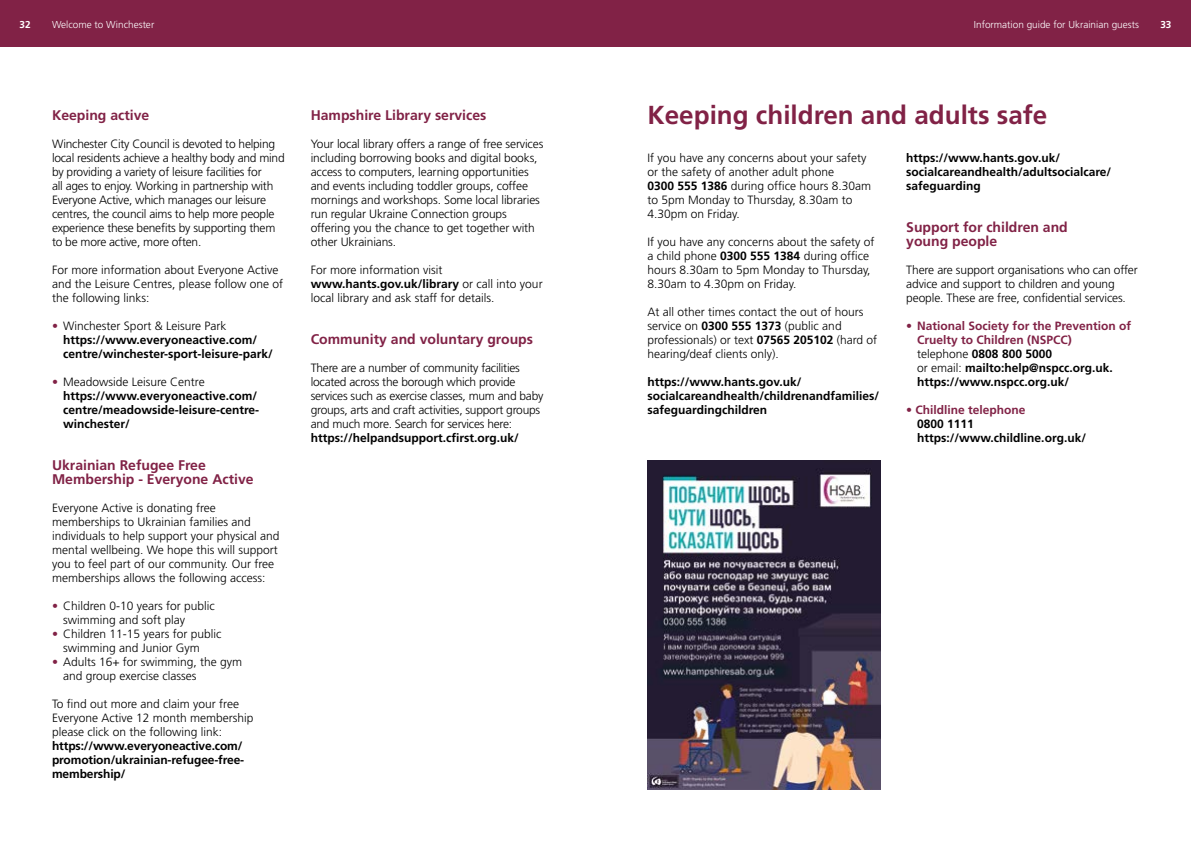
<style>
.page{position:relative;width:1191px;height:842px;background:#fff}
.page>*{position:absolute;margin:0;border:0;box-sizing:border-box;transform-origin:0 0}
.t1{font:700 26px "Frutiger";color:#812246}
.t2{font:700 14px/14px "Frutiger";color:#812246}
.t3{font:300 12px/14px "Frutiger";letter-spacing:-.01em;color:#000}
.t4{font:700 12px/14px "Frutiger";color:#000}
.t5{font:700 12px "Frutiger";color:#812246}
.t6{font:300 10px "Frutiger";color:#fff}
.t7{font:700 10px "Frutiger";color:#fff}
.s1{font-weight:300;color:#812246}
.s2{font-weight:300}
.s3{color:#812246}
.s4{font-weight:700}
</style>
<div class="page">
<div style="left:0;top:0;width:1191px;height:47px;background:#812246"></div>
<img style="left:647px;top:461px;width:233px;height:329px">
<p class="t7" style="left:20px;top:19px;width:13px">32</p>
<p class="t6" style="left:52px;top:19px;width:104px">Welcome to Winchester</p>
<p class="t6" style="left:974px;top:19px;width:167px">Information guide for Ukrainian guests</p>
<p class="t7" style="left:1160px;top:19px;width:13px">33</p>
<p class="t2" style="left:52px;top:108px;width:99px">Keeping active</p>
<h1 class="t1" style="left:647px;top:100px;width:401px">Keeping children and adults safe</h1>
<p class="t3" style="left:52px;top:137px;width:234px">Winchester City Council is devoted to helping local residents achieve a healthy body and mind by providing a variety of leisure facilities for<br>all ages to enjoy. Working in partnership with Everyone Active, which manages our leisure centres, the council aims to help more people experience these benefits by supporting them to be more active, more often.</p>
<p class="t3" style="left:52px;top:263px;width:232px">For more information about Everyone Active and the Leisure Centres, please follow one of the following links:</p>
<p class="t4" style="left:63px;top:319px;width:211px;text-indent:-11px"><span class="s1">•</span> <span class="s2">Winchester Sport &amp; Leisure Park </span>https://www.everyoneactive.com/ centre/winchester-sport-leisure-park/</p>
<p class="t4" style="left:63px;top:375px;width:198px;text-indent:-11px"><span class="s1">•</span> <span class="s2">Meadowside Leisure Centre </span>https://www.everyoneactive.com/ centre/meadowside-leisure-centre&shy;winchester/</p>
<p class="t2" style="left:52px;top:458px;width:203px">Ukrainian Refugee Free<br>Membership - Everyone Active</p>
<p class="t3" style="left:52px;top:501px;width:229px">Everyone Active is donating free memberships to Ukrainian families and individuals to help support your physical and mental wellbeing. We hope this will support you to feel part of our community. Our free memberships allows the following access:</p>
<p class="t3" style="left:63px;top:599px;width:153px;text-indent:-11px"><span class="s3">•</span> Children 0-10 years for public swimming and soft play</p>
<p class="t3" style="left:63px;top:627px;width:160px;text-indent:-11px"><span class="s3">•</span> Children 11-15 years for public swimming and Junior Gym</p>
<p class="t3" style="left:63px;top:655px;width:181px;text-indent:-11px"><span class="s3">•</span> Adults 16+ for swimming, the gym and group exercise classes</p>
<p class="t3" style="left:52px;top:697px;width:203px">To find out more and claim your free<br>Everyone Active 12 month membership please click on the following link:</p>
<p class="t4" style="left:52px;top:739px;width:194px">https://www.everyoneactive.com/ promotion/ukrainian-refugee-free&shy;membership/</p>
<p class="t2" style="left:311px;top:108px;width:177px">Hampshire Library services</p>
<p class="t3" style="left:311px;top:137px;width:234px">Your local library offers a range of free services including borrowing books and digital books, access to computers, learning opportunities and events including toddler groups, coffee mornings and workshops. Some local libraries run regular Ukraine Connection groups offering you the chance to get together with other Ukrainians.</p>
<p class="t3" style="left:311px;top:263px;width:233px">For more information visit <span class="s4">www.hants.gov.uk/library</span> or call into your local library and ask staff for details.</p>
<p class="t2" style="left:311px;top:332px;width:224px">Community and voluntary groups</p>
<p class="t3" style="left:311px;top:361px;width:234px">There are a number of community facilities located across the borough which provide services such as exercise classes, mum and baby groups, arts and craft activities, support groups and much more. Search for services here:</p>
<p class="t4" style="left:311px;top:431px;width:210px">https://helpandsupport.cfirst.org.uk/</p>
<p class="t3" style="left:647px;top:151px;width:225px">If you have any concerns about your safety or the safety of another adult phone<br><span class="s4">0300 555 1386</span> during office hours 8.30am to 5pm Monday to Thursday, 8.30am to 4.30pm on Friday.</p>
<p class="t3" style="left:647px;top:235px;width:228px">If you have any concerns about the safety of a child phone <span class="s4">0300 555 1384</span> during office hours 8.30am to 5pm Monday to Thursday, 8.30am to 4.30pm on Friday.</p>
<p class="t3" style="left:647px;top:305px;width:231px">At all other times contact the out of hours service on <span class="s4">0300 555 1373</span> (public and professionals) or text <span class="s4">07565 205102</span> (hard of hearing/deaf clients only).</p>
<p class="t4" style="left:647px;top:375px;width:233px">https://www.hants.gov.uk/ socialcareandhealth/childrenandfamilies/ safeguardingchildren</p>
<p class="t4" style="left:906px;top:151px;width:206px">https://www.hants.gov.uk/ socialcareandhealth/adultsocialcare/ safeguarding</p>
<p class="t2" style="left:906px;top:220px;width:163px">Support for children and young people</p>
<p class="t3" style="left:906px;top:263px;width:233px">There are support organisations who can offer advice and support to children and young people. These are free, confidential services.</p>
<p class="t4" style="left:917px;top:319px;width:215px;text-indent:-11px"><span class="s1">•</span> <span class="s3">National Society for the Prevention of<br>Cruelty to Children (NSPCC)<br></span><span class="s2">telephone</span> 0808 800 5000<br><span class="s2">or email:</span> mailto:help@nspcc.org.uk. https://www.nspcc.org.uk/</p>
<p class="t5" style="left:906px;top:403px;width:121px">• Childline telephone</p>
<p class="t4" style="left:917px;top:417px;width:170px">0800 1111 https://www.childline.org.uk/</p>
</div>
